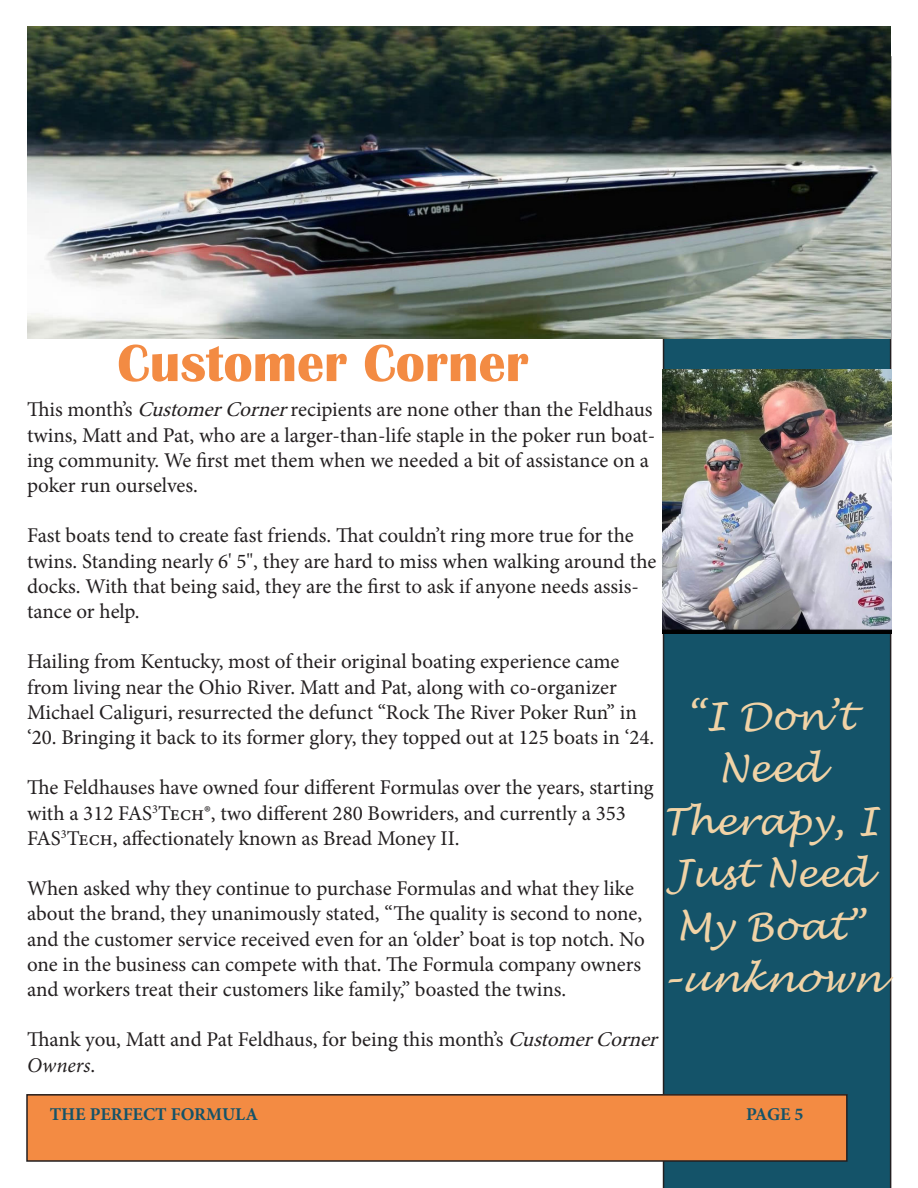
<style>
.page{position:relative;width:918px;height:1188px;background:#fff}
.page>*{position:absolute;margin:0;border:0;box-sizing:border-box;transform-origin:0 0}
.t1{font:700 54px "Britannic";color:#f38b43}
.t2{font:italic 37.5px/52.5px "Lucida Handwriting";color:#f1d3a6;text-align:center}
.t3{font:21px/25.2px "Minion Pro";letter-spacing:-.005em;color:#231f20}
.t4{font:700 18px "Minion Pro";color:#145369}
.s1{font-style:italic}
</style>
<div class="page">
<div style="left:663px;top:338px;width:228px;height:850px;background:#145369"></div>
<div style="left:27px;top:1095px;width:820px;height:66px;background:#f38b43"></div>
<div style="left:26px;top:1094px;width:822px;height:68px;border:2px solid #231f20"></div>
<img style="left:27px;top:26px;width:864px;height:312px">
<img style="left:663px;top:369px;width:228px;height:265px">
<p class="t1" style="left:117px;top:333px;width:413px">Customer Corner</p>
<p class="t3" style="left:27px;top:397px;width:630px">This month’s <span class="s1">CustomerCorner</span>recipients are none other than the Feldhaus twins, Matt and Pat, who are a larger-than-life staple in the poker run boat&shy;ing community. We first met them when we needed a bit of assistance on a poker run ourselves.</p>
<p class="t3" style="left:27px;top:523px;width:631px">Fast boats tend to create fast friends. That couldn’t ring more true for the twins. Standing nearly 6' 5", they are hard to miss when walking around the docks. With that being said, they are the first to ask if anyone needs assis&shy;tance or help.</p>
<p class="t3" style="left:27px;top:649px;width:594px">Hailing from Kentucky, most of their original boating experience came from living near the Ohio River. Matt and Pat, along with co-organizer</p>
<p class="t3" style="left:27px;top:700px;width:629px">Michael Caliguri, resurrected the defunct “Rock The River Poker Run” in ‘20. Bringing it back to its former glory, they topped out at 125 boats in ‘24.</p>
<p class="t3" style="left:27px;top:775px;width:628px">The Feldhauses have owned four different Formulas over the years, starting with a 312 FAS<sup>3</sup>Tech®, two different 280 Bowriders, and currently a 353</p>
<p class="t3" style="left:27px;top:826px;width:434px">FAS<sup>3</sup>Tech, affectionately known as Bread Money II.</p>
<p class="t3" style="left:27px;top:876px;width:619px">When asked why they continue to purchase Formulas and what they like about the brand, they unanimously stated, “The quality is second to none, and the customer service received even for an ‘older’ boat is top notch. No one in the business can compete with that. The Formula company owners and workers treat their customers like family,” boasted the twins.</p>
<p class="t3" style="left:27px;top:1027px;width:639px">Thank you, Matt and Pat Feldhaus, for being this month’s <span class="s1">CustomerCorner<br></span><span class="s1">Owners</span>.</p>
<p class="t2" style="left:662px;top:692px;width:217px">“I Don’t<br>Need<br>Therapy, I<br>Just Need<br>My Boat”</p>
<p class="t2" style="left:660px;top:954px;width:221px">–unknown</p>
<p class="t4" style="left:50px;top:1101px;width:210px">THE PERFECT FORMULA</p>
<p class="t4" style="left:746px;top:1101px;width:59px">PAGE 5</p>
</div>
